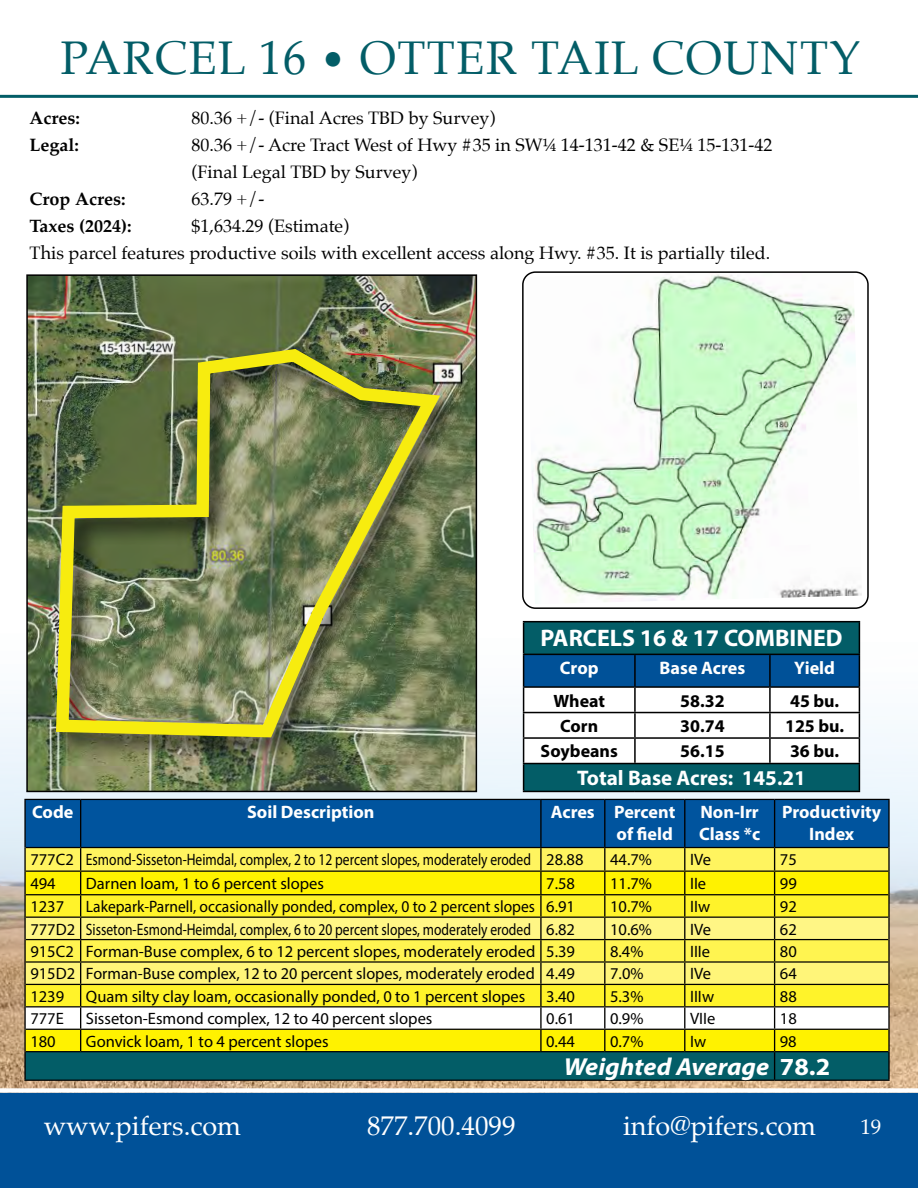
<style>
.page{position:relative;width:918px;height:1188px;background:#fff}
.page>*{position:absolute;margin:0;border:0;box-sizing:border-box;transform-origin:0 0}
.t1{font:47.25px "Palatino";letter-spacing:.03em;color:#035d67}
.t2{font:27px "Palatino";color:#fff}
.t3{font:italic 700 24.6px "Myriad Pro";color:#fff;scale:1.06 1}
.t4{font:700 24px "Myriad Pro";color:#fff}
.t5{font:700 21.15px "Myriad Pro";color:#fff}
.t6{font:21px "Palatino";color:#fff}
.t7{font:700 18.15px "Myriad Pro";color:#fff}
.t8{font:18px/27px "Palatino";color:#000}
.t9{font:700 18px/21.6px "Myriad Pro";color:#fff;text-align:right}
.t10{font:700 18px "Palatino";color:#000}
.t11{font:700 17.85px "Myriad Pro";color:#000}
.t12{font:16.5px "Myriad Pro";color:#000}
.t13{font:16.5px "Myriad Pro";color:#000;scale:.94 1}
.s1{font-size:42.75px}
.s2{font-style:normal}
</style>
<div class="page">
<div style="left:0;top:1093px;width:918px;height:95px;background:#005198"></div>
<hr style="left:0;top:95px;width:918px;height:3px;background:#035d67">
<img style="left:0;top:610px;width:918px;height:478px">
<img style="left:29px;top:277px;width:445px;height:512px">
<img style="left:41px;top:335px;width:433px;height:438px">
<img style="left:50px;top:343px;width:400px;height:401px">
<div style="left:26px;top:274px;width:451px;height:518px;border:2px solid #000"></div>
<img style="left:526px;top:274px;width:336px;height:330px">
<div style="left:522px;top:271px;width:347px;height:338px;border:2px solid #000;border-radius:13px"></div>
<hr style="left:24px;top:799px;width:57px;height:1px;background:#000">
<hr style="left:775px;top:799px;width:115px;height:1px;background:#000">
<hr style="left:24px;top:1080px;width:57px;height:1px;background:#000">
<hr style="left:81px;top:1080px;width:460px;height:1px;background:#000">
<hr style="left:541px;top:1080px;width:64px;height:1px;background:#000">
<hr style="left:605px;top:1080px;width:80px;height:1px;background:#000">
<hr style="left:685px;top:1080px;width:90px;height:1px;background:#000">
<hr style="left:775px;top:1080px;width:115px;height:1px;background:#000">
<hr style="left:24px;top:800px;width:2px;height:48px;background:#000">
<hr style="left:888px;top:800px;width:2px;height:48px;background:#000">
<hr style="left:24px;top:848px;width:2px;height:23px;background:#000">
<hr style="left:888px;top:848px;width:2px;height:23px;background:#000">
<hr style="left:24px;top:871px;width:2px;height:24px;background:#000">
<hr style="left:888px;top:871px;width:2px;height:24px;background:#000">
<hr style="left:24px;top:895px;width:2px;height:22px;background:#000">
<hr style="left:888px;top:895px;width:2px;height:22px;background:#000">
<hr style="left:24px;top:917px;width:2px;height:23px;background:#000">
<hr style="left:888px;top:917px;width:2px;height:23px;background:#000">
<hr style="left:24px;top:940px;width:2px;height:22px;background:#000">
<hr style="left:888px;top:940px;width:2px;height:22px;background:#000">
<hr style="left:24px;top:962px;width:2px;height:22px;background:#000">
<hr style="left:888px;top:962px;width:2px;height:22px;background:#000">
<hr style="left:24px;top:984px;width:2px;height:23px;background:#000">
<hr style="left:888px;top:984px;width:2px;height:23px;background:#000">
<hr style="left:24px;top:1007px;width:2px;height:22px;background:#000">
<hr style="left:888px;top:1007px;width:2px;height:22px;background:#000">
<hr style="left:24px;top:1029px;width:2px;height:23px;background:#000">
<hr style="left:888px;top:1029px;width:2px;height:23px;background:#000">
<hr style="left:24px;top:1052px;width:2px;height:28px;background:#000">
<svg style="left:25px;top:799px;width:864px;height:281px"></svg>
<hr style="left:888px;top:1052px;width:2px;height:28px;background:#000">
<div style="left:524px;top:622px;width:335px;height:32px;background:#035d67"></div>
<hr style="left:523px;top:621px;width:112px;height:1px;background:#000">
<hr style="left:523px;top:622px;width:1px;height:32px;background:#000">
<hr style="left:635px;top:621px;width:135px;height:1px;background:#000">
<hr style="left:770px;top:621px;width:90px;height:1px;background:#000">
<hr style="left:859px;top:622px;width:1px;height:32px;background:#000">
<svg style="left:523px;top:654px;width:337px;height:137px"></svg>
<hr style="left:523px;top:791px;width:112px;height:1px;background:#000">
<hr style="left:635px;top:791px;width:135px;height:1px;background:#000">
<hr style="left:770px;top:791px;width:90px;height:1px;background:#000">
<h1 class="t1" style="left:61px;top:18px;width:801px">PARCEL 16 <span class="s1">•</span> OTTER TAIL COUNTY</h1>
<p class="t10" style="left:30px;top:103px;width:52px">Acres:</p>
<p class="t8" style="left:192px;top:105px;width:305px">80.36 +/- (Final Acres TBD by Survey)</p>
<p class="t10" style="left:30px;top:130px;width:51px">Legal:</p>
<p class="t8" style="left:192px;top:132px;width:582px">80.36 +/- Acre Tract West of Hwy #35 in SW¼ 14-131-42 &amp; SE¼ 15-131-42 (Final Legal TBD by Survey)</p>
<p class="t10" style="left:30px;top:184px;width:97px">Crop Acres:</p>
<p class="t8" style="left:192px;top:186px;width:74px">63.79 +/-</p>
<p class="t10" style="left:30px;top:211px;width:103px">Taxes (2024):</p>
<p class="t8" style="left:30px;top:213px;width:742px;text-indent:162px">$1,634.29 (Estimate)<br>This parcel features productive soils with excellent access along Hwy. #35. It is partially tiled.</p>
<h3 class="t4" style="left:540px;top:622px;width:304px">PARCELS 16 &amp; 17 COMBINED</h3>
<p class="t7" style="left:560px;top:656px;width:40px">Crop</p>
<p class="t7" style="left:660px;top:656px;width:87px">Base Acres</p>
<p class="t7" style="left:794px;top:656px;width:42px">Yield</p>
<p class="t11" style="left:553px;top:689px;width:53px">Wheat</p>
<p class="t11" style="left:680px;top:689px;width:46px">58.32</p>
<p class="t11" style="left:790px;top:689px;width:51px">45 bu.</p>
<p class="t11" style="left:560px;top:714px;width:39px">Corn</p>
<p class="t11" style="left:680px;top:714px;width:46px">30.74</p>
<p class="t11" style="left:785px;top:714px;width:61px">125 bu.</p>
<p class="t11" style="left:541px;top:740px;width:79px">Soybeans</p>
<p class="t11" style="left:680px;top:740px;width:46px">56.15</p>
<p class="t11" style="left:790px;top:740px;width:51px">36 bu.</p>
<p class="t5" style="left:577px;top:764px;width:230px">Total Base Acres: 145.21</p>
<p class="t9" style="left:32px;top:800px;width:43px">Code</p>
<p class="t9" style="left:247px;top:800px;width:129px">Soil Description</p>
<p class="t9" style="left:551px;top:800px;width:126px">Acres Percent of field</p>
<p class="t9" style="left:699px;top:800px;width:63px;text-align:left">Non-Irr<br>Class *c</p>
<p class="t9" style="left:782px;top:800px;width:101px;text-align:center">Productivity<br>Index</p>
<p class="t12" style="left:30px;top:849px;width:555px">777C2 Esmond-Sisseton-Heimdal, complex, 2 to 12 percent slopes, moderately eroded 28.88</p>
<p class="t12" style="left:610px;top:849px;width:43px">44.7%</p>
<p class="t12" style="left:690px;top:849px;width:22px">IVe</p>
<p class="t12" style="left:780px;top:849px;width:18px">75</p>
<p class="t12" style="left:30px;top:873px;width:27px">494</p>
<p class="t12" style="left:86px;top:873px;width:240px">Darnen loam, 1 to 6 percent slopes</p>
<p class="t12" style="left:546px;top:873px;width:30px">7.58</p>
<p class="t12" style="left:610px;top:873px;width:43px">11.7%</p>
<p class="t12" style="left:690px;top:873px;width:18px">IIe</p>
<p class="t12" style="left:780px;top:873px;width:18px">99</p>
<p class="t12" style="left:30px;top:896px;width:35px">1237</p>
<p class="t13" style="left:86px;top:896px;width:522px">Lakepark-Parnell, occasionally ponded, complex, 0 to 2 percent slopes 6.91</p>
<p class="t12" style="left:610px;top:896px;width:43px">10.7%</p>
<p class="t12" style="left:690px;top:896px;width:22px">IIw</p>
<p class="t12" style="left:780px;top:896px;width:18px">92</p>
<p class="t12" style="left:30px;top:919px;width:546px">777D2 Sisseton-Esmond-Heimdal, complex, 6 to 20 percent slopes, moderately eroded 6.82</p>
<p class="t12" style="left:610px;top:919px;width:43px">10.6%</p>
<p class="t12" style="left:690px;top:919px;width:22px">IVe</p>
<p class="t12" style="left:780px;top:919px;width:18px">62</p>
<p class="t12" style="left:30px;top:941px;width:546px">915C2 Forman-Buse complex, 6 to 12 percent slopes, moderately eroded 5.39</p>
<p class="t12" style="left:610px;top:941px;width:35px">8.4%</p>
<p class="t12" style="left:690px;top:941px;width:22px">IIIe</p>
<p class="t12" style="left:780px;top:941px;width:18px">80</p>
<p class="t12" style="left:30px;top:964px;width:546px">915D2 Forman-Buse complex, 12 to 20 percent slopes, moderately eroded 4.49</p>
<p class="t12" style="left:610px;top:964px;width:35px">7.0%</p>
<p class="t12" style="left:690px;top:964px;width:22px">IVe</p>
<p class="t12" style="left:780px;top:964px;width:18px">64</p>
<p class="t12" style="left:30px;top:986px;width:35px">1239</p>
<p class="t12" style="left:86px;top:986px;width:441px">Quam silty clay loam, occasionally ponded, 0 to 1 percent slopes</p>
<p class="t12" style="left:546px;top:986px;width:30px">3.40</p>
<p class="t12" style="left:610px;top:986px;width:35px">5.3%</p>
<p class="t12" style="left:690px;top:986px;width:26px">IIIw</p>
<p class="t12" style="left:780px;top:986px;width:18px">88</p>
<p class="t12" style="left:30px;top:1009px;width:35px">777E</p>
<p class="t12" style="left:86px;top:1009px;width:348px">Sisseton-Esmond complex, 12 to 40 percent slopes</p>
<p class="t12" style="left:546px;top:1009px;width:30px">0.61</p>
<p class="t12" style="left:610px;top:1009px;width:35px">0.9%</p>
<p class="t12" style="left:690px;top:1009px;width:27px">VIIe</p>
<p class="t12" style="left:780px;top:1009px;width:18px">18</p>
<p class="t12" style="left:30px;top:1031px;width:27px">180</p>
<p class="t12" style="left:86px;top:1031px;width:244px">Gonvick loam, 1 to 4 percent slopes</p>
<p class="t12" style="left:546px;top:1031px;width:30px">0.44</p>
<p class="t12" style="left:610px;top:1031px;width:35px">0.7%</p>
<p class="t12" style="left:690px;top:1031px;width:18px">Iw</p>
<p class="t12" style="left:780px;top:1031px;width:18px">98</p>
<h3 class="t3" style="left:564px;top:1051px;width:253px">Weighted Average <span class="s2">78.2</span></h3>
<h2 class="t2" style="left:44px;top:1104px;width:199px">www.pifers.com</h2>
<h2 class="t2" style="left:367px;top:1104px;width:150px">877.700.4099</h2>
<h2 class="t2" style="left:623px;top:1104px;width:194px">info@pifers.com</h2>
<p class="t6" style="left:860px;top:1109px;width:22px">19</p>
</div>
